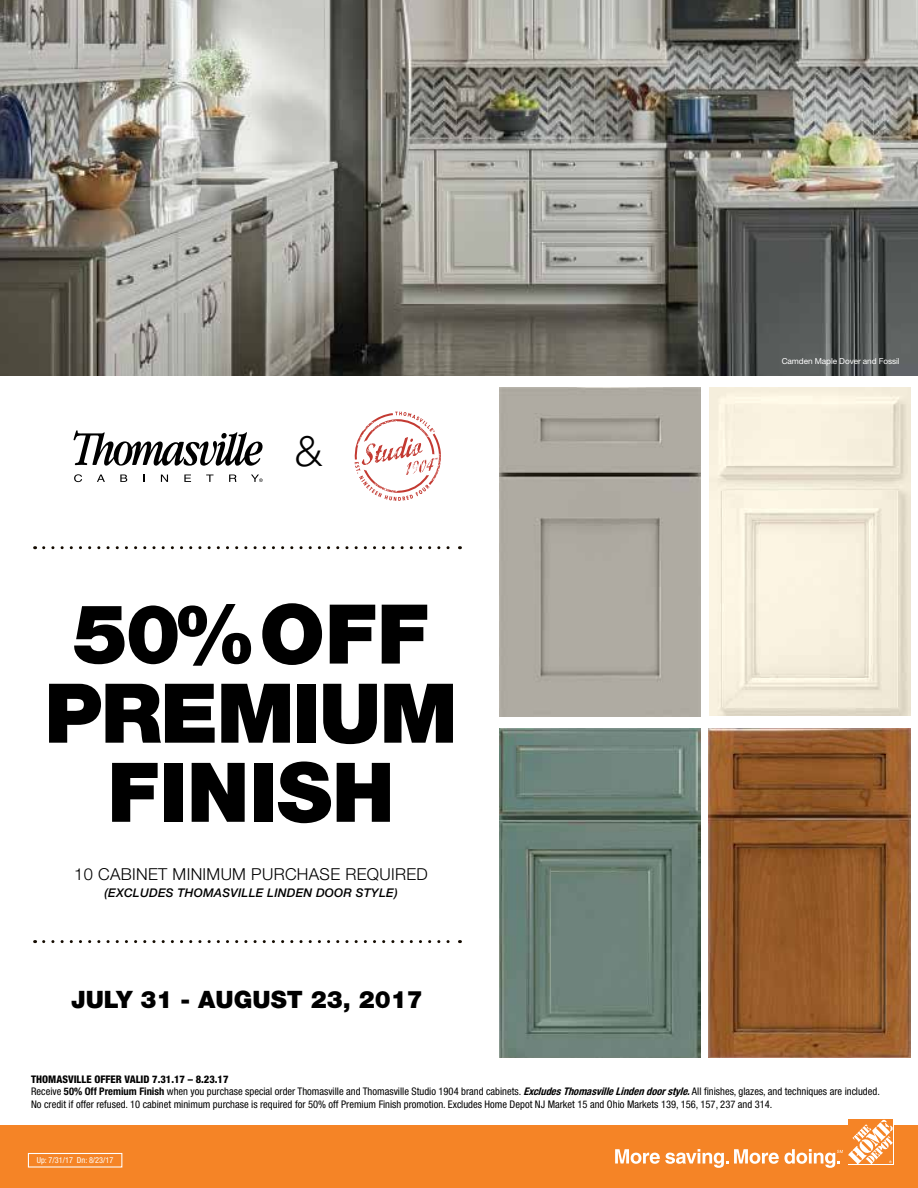
<style>
.page{position:relative;width:918px;height:1188px;background:#fff}
.page>*{position:absolute;margin:0;border:0;box-sizing:border-box;transform-origin:0 0}
.t1{font:900 82.5px/79.1px "Helvetica Neue";letter-spacing:-.01em;color:#000;text-align:center}
.t2{font:300 45px "Gill Sans";color:#000}
.t3{font:900 24px "Helvetica Neue";color:#000}
.t4{font:300 16.5px "Helvetica Neue";letter-spacing:.02em;color:#000}
.t5{font:italic 500 12px "Helvetica Neue";letter-spacing:.02em;color:#000}
.t6{font:condensed 10.5px/12.6px "Helvetica Neue LT Std";color:#000}
.t7{font:800 condensed 10.5px "Helvetica Neue";color:#000}
.t8{font:8.25px "Helvetica Neue";letter-spacing:-.01em;color:#fff}
.t9{font:condensed 8.25px "Helvetica Neue LT Std";color:#fff}
.s1{font-family:"Helvetica Neue";font-weight:700}
.s2{font-family:"Helvetica Neue";font-weight:700;font-style:italic}
</style>
<div class="page">
<img style="left:709px;top:388px;width:201px;height:328px">
<div style="left:0;top:1125px;width:918px;height:63px;background:#f58426"></div>
<div style="left:848px;top:1119px;width:45px;height:46px;background:#f58426"></div>
<svg style="left:615px;top:1120px;width:278px;height:48px"></svg>
<div style="left:28px;top:1153px;width:94px;height:15px;border:1px solid #fff"></div>
<img style="left:500px;top:729px;width:201px;height:328px">
<img style="left:500px;top:388px;width:201px;height:328px">
<img style="left:709px;top:729px;width:201px;height:328px">
<img style="left:0;top:0;width:918px;height:376px">
<svg style="left:44px;top:546px;width:416px;height:3px"></svg>
<svg style="left:44px;top:940px;width:416px;height:3px"></svg>
<svg style="left:74px;top:474px;width:8px;height:8px"></svg>
<svg style="left:97px;top:475px;width:8px;height:7px"></svg>
<svg style="left:120px;top:475px;width:7px;height:7px"></svg>
<svg style="left:161px;top:475px;width:7px;height:7px"></svg>
<svg style="left:184px;top:475px;width:7px;height:7px"></svg>
<svg style="left:206px;top:475px;width:8px;height:7px"></svg>
<svg style="left:229px;top:475px;width:8px;height:7px"></svg>
<svg style="left:74px;top:430px;width:189px;height:36px"></svg>
<svg style="left:251px;top:475px;width:12px;height:7px"></svg>
<svg style="left:354px;top:412px;width:87px;height:89px"></svg>
<h2 class="t2" style="left:295px;top:416px;width:29px">&amp;</h2>
<h1 class="t1" style="left:44px;top:594px;width:415px">50% OFF<br>PREMIUM<br>FINISH</h1>
<h3 class="t4" style="left:74px;top:864px;width:355px">10 CABINET MINIMUM PURCHASE REQUIRED</h3>
<p class="t5" style="left:104px;top:886px;width:295px">(EXCLUDES THOMASVILLE LINDEN DOOR STYLE)</p>
<h3 class="t3" style="left:71px;top:985px;width:353px">JULY 31 - AUGUST 23, 2017</h3>
<p class="t8" style="left:782px;top:356px;width:120px">Camden Maple Dover and Fossil</p>
<p class="t7" style="left:31px;top:1073px;width:199px">THOMASVILLE OFFER VALID 7.31.17 – 8.23.17</p>
<p class="t6" style="left:31px;top:1085px;width:850px">Receive <span class="s1">50% Off Premium Finish</span> when you purchase special order Thomasville and Thomasville Studio 1904 brand cabinets. <span class="s2">ExcludesThomasvilleLindendoorstyle.</span>All finishes, glazes, and techniques are included.<br>No credit if offer refused. 10 cabinet minimum purchase is required for 50% off Premium Finish promotion. Excludes Home Depot NJ Market 15 and Ohio Markets 139, 156, 157, 237 and 314.</p>
<p class="t9" style="left:37px;top:1156px;width:78px">Up: 7/31/17 Dn: 8/23/17</p>
</div>
